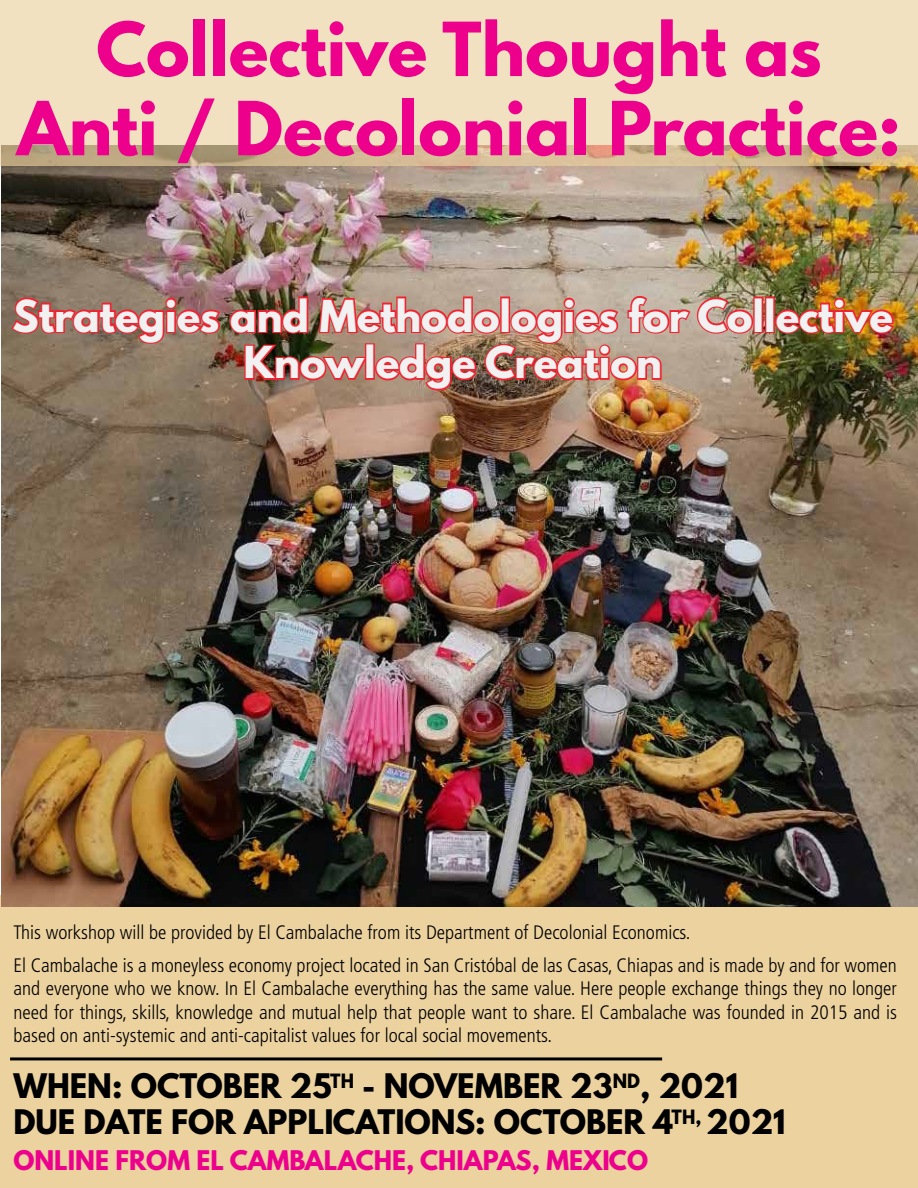
<style>
.page{position:relative;width:918px;height:1188px;background:#fff}
.page>*{position:absolute;margin:0;border:0;box-sizing:border-box;transform-origin:0 0}
.t1{font:700 66px/79.2px "League Spartan";color:#ec008c;text-align:center}
.t2{font:700 39px/46.8px "League Spartan";color:#f1f1f2;text-align:center}
.t3{font:700 30px/36px "League Spartan";color:#000}
.t4{font:700 24px "League Spartan";color:#ec008c}
.t5{font:300 condensed 19.5px/23.4px "Frutiger LT Std";color:#000}
</style>
<div class="page">
<div style="left:0;top:896px;width:918px;height:292px;background:#ecd29f"></div>
<img style="left:2px;top:166px;width:916px;height:741px">
<svg style="left:0;top:0;width:918px;height:166px;fill:#f2e1c0"></svg>
<svg style="left:10px;top:289px;width:211px;height:62px"></svg>
<div style="left:753px;top:297px;width:10px;height:36px;border:3px solid #ee2531"></div>
<div style="left:765px;top:297px;width:10px;height:36px;border:3px solid #ee2531"></div>
<img style="left:774px;top:296px;width:122px;height:55px">
<img style="left:228px;top:294px;width:527px;height:104px">
<hr style="left:10px;top:1057px;width:652px;height:3px;background:#000">
<h1 class="t1" style="left:17px;top:9px;width:886px">Collective Thought as<br>Anti / Decolonial Practice:</h1>
<h2 class="t2" style="left:13px;top:292px;width:882px">Strategies and Methodologies for Collective<br>Knowledge Creation</h2>
<p class="t5" style="left:14px;top:917px;width:885px;line-height:32.4px">This workshop will be provided by El Cambalache from its Department of Decolonial Economics.<br>El Cambalache is a moneyless economy project located in San Cristóbal de las Casas, Chiapas and is made by and for women</p>
<p class="t5" style="left:14px;top:977px;width:885px;text-align:justify">and everyone who we know. In El Cambalache everything has the same value. Here people exchange things they no longer need for things, skills, knowledge and mutual help that people want to share. El Cambalache was founded in 2015 and is based on anti-systemic and anti-capitalist values for local social movements.</p>
<h3 class="t3" style="left:13px;top:1067px;width:774px">WHEN: OCTOBER 25<sup>TH</sup> - NOVEMBER 23<sup>ND</sup>, 2021<br>DUE DATE FOR APPLICATIONS: OCTOBER 4<sup>TH,</sup> 2021</h3>
<p class="t4" style="left:13px;top:1141px;width:636px">ONLINE FROM EL CAMBALACHE, CHIAPAS, MEXICO</p>
</div>
